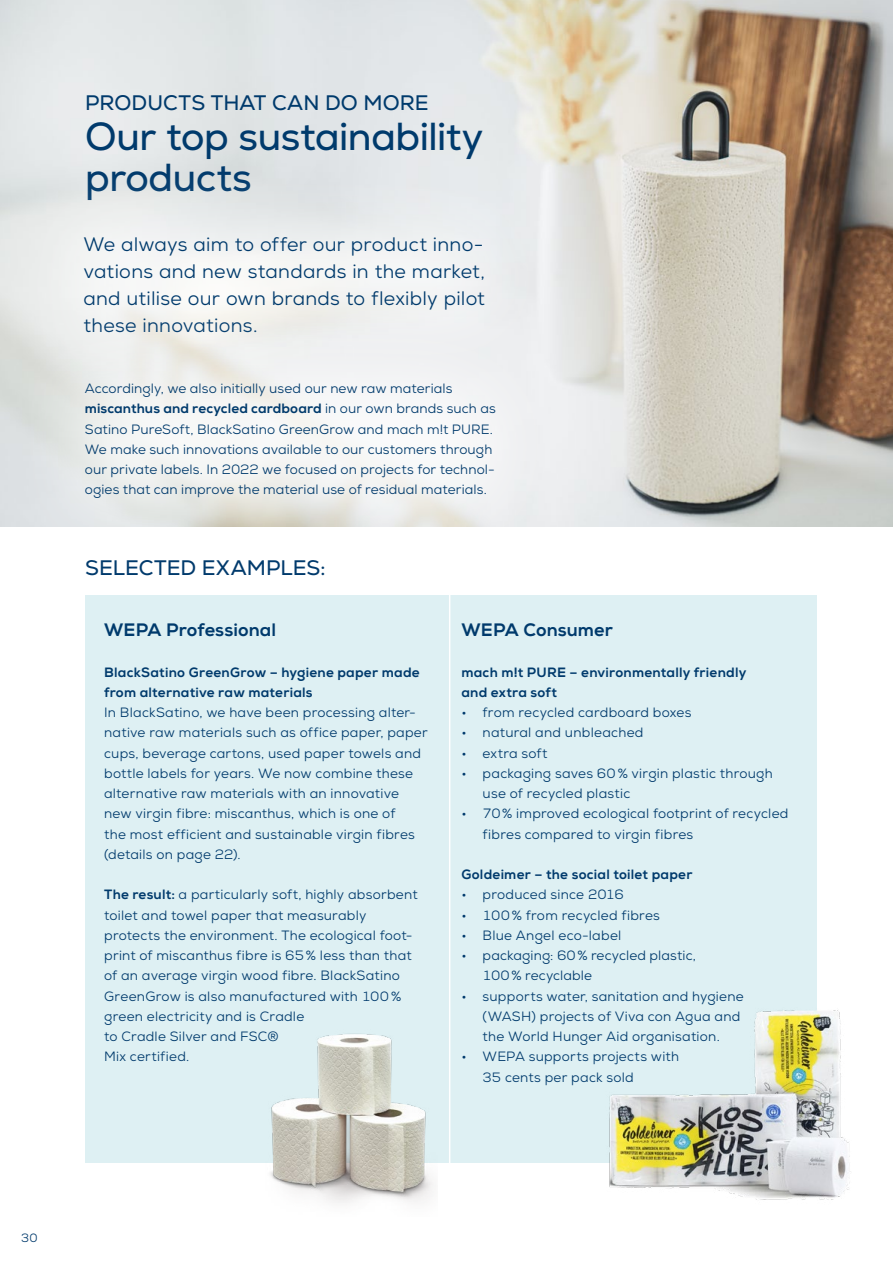
<style>
.page{position:relative;width:893px;height:1263px;background:#fff}
.page>*{position:absolute;margin:0;border:0;box-sizing:border-box;transform-origin:0 0}
.t1{font:39px/40.5px "Nexa";letter-spacing:-.01em;color:#003a6c}
.t2{font:21px "Nexa";letter-spacing:.005em;color:#003a6c}
.t3{font:19.5px/27px "Nexa";letter-spacing:.015em;color:#003a6c;text-align:justify}
.t4{font:800 18px "Nexa";letter-spacing:.005em;color:#003a6c}
.t5{font:13.5px/20.2px "Nexa";letter-spacing:.015em;color:#003a6c}
.t6{font:800 13.5px/20.2px "Nexa";letter-spacing:.015em;color:#003a6c}
.t7{font:12px "Nexa";color:#003a6c}
.s1{font-weight:800}
</style>
<div class="page">
<div style="left:85px;top:596px;width:731px;height:567px;background:#def0f3"></div>
<img style="left:0;top:0;width:893px;height:526px">
<img style="left:609px;top:997px;width:242px;height:203px">
<hr style="left:449px;top:550px;width:1px;height:615px;background:#fff">
<img style="left:270px;top:1034px;width:163px;height:169px">
<div style="left:15px;top:168px;width:538px;height:235px;background:#fff;opacity:.75"></div>
<div style="left:15px;top:313px;width:548px;height:254px;background:#fff;opacity:.75"></div>
<h2 class="t2" style="left:85px;top:89px;width:345px">PRODUCTS THAT CAN DO MORE</h2>
<h1 class="t1" style="left:85px;top:117px;width:400px">Our top sustainability products</h1>
<h3 class="t3" style="left:83px;top:231px;width:403px">We always aim to offer our product inno&shy;vations and new standards in the market, and utilise our own brands to flexibly pilot these innovations.</h3>
<p class="t5" style="left:85px;top:378px;width:412px">Accordingly, we also initially used our new raw materials <span class="s1">miscanthus and recycled cardboard</span> in our own brands such as Satino PureSoft, BlackSatino GreenGrow and mach m!t PURE.<br>We make such innovations available to our customers through our private labels. In 2022 we focused on projects for technol&shy;ogies that can improve the material use of residual materials.</p>
<h2 class="t2" style="left:85px;top:555px;width:242px">SELECTED EXAMPLES:</h2>
<h3 class="t4" style="left:104px;top:619px;width:173px">WEPA Professional</h3>
<p class="t6" style="left:104px;top:662px;width:317px">BlackSatino GreenGrow – hygiene paper made from alternative raw materials</p>
<p class="t5" style="left:104px;top:702px;width:325px">In BlackSatino, we have been processing alter&shy;native raw materials such as office paper, paper cups, beverage cartons, used paper towels and bottle labels for years. We now combine these alternative raw materials with an innovative new virgin fibre: miscanthus, which is one of<br>the most efficient and sustainable virgin fibres (details on page 22).</p>
<p class="t5" style="left:104px;top:885px;width:315px"><span class="s1">The result:</span> a particularly soft, highly absorbent toilet and towel paper that measurably protects the environment. The ecological foot&shy;print of miscanthus fibre is 65% less than that of an average virgin wood fibre. BlackSatino GreenGrow is also manufactured with 100% green electricity and is Cradle<br>to Cradle Silver and FSC®<br>Mix certified.</p>
<h3 class="t4" style="left:461px;top:619px;width:153px">WEPA Consumer</h3>
<p class="t6" style="left:461px;top:662px;width:286px">mach m!t PURE – environmentally friendly and extra soft</p>
<p class="t5" style="left:461px;top:702px;width:232px">• from recycled cardboard boxes</p>
<p class="t5" style="left:461px;top:723px;width:184px">• natural and unbleached</p>
<p class="t5" style="left:461px;top:743px;width:88px">• extra soft</p>
<p class="t5" style="left:483px;top:763px;width:292px;text-indent:-21px">• packaging saves 60% virgin plastic through use of recycled plastic</p>
<p class="t5" style="left:483px;top:804px;width:307px;text-indent:-21px">• 70% improved ecological footprint of recycled fibres compared to virgin fibres</p>
<p class="t6" style="left:461px;top:864px;width:233px">Goldeimer – the social toilet paper</p>
<p class="t5" style="left:461px;top:885px;width:164px">• produced since 2016</p>
<p class="t5" style="left:461px;top:905px;width:200px">• 100% from recycled fibres</p>
<p class="t5" style="left:461px;top:925px;width:162px">• Blue Angel eco-label</p>
<p class="t5" style="left:483px;top:945px;width:215px;text-indent:-21px">• packaging: 60% recycled plastic,<br>100% recyclable</p>
<p class="t5" style="left:483px;top:986px;width:263px;text-indent:-21px">• supports water, sanitation and hygiene (WASH) projects of Viva con Agua and the World Hunger Aid organisation.</p>
<p class="t5" style="left:483px;top:1047px;width:198px;text-indent:-21px">• WEPA supports projects with<br>35 cents per pack sold</p>
<p class="t7" style="left:21px;top:1230px;width:18px">30</p>
</div>
